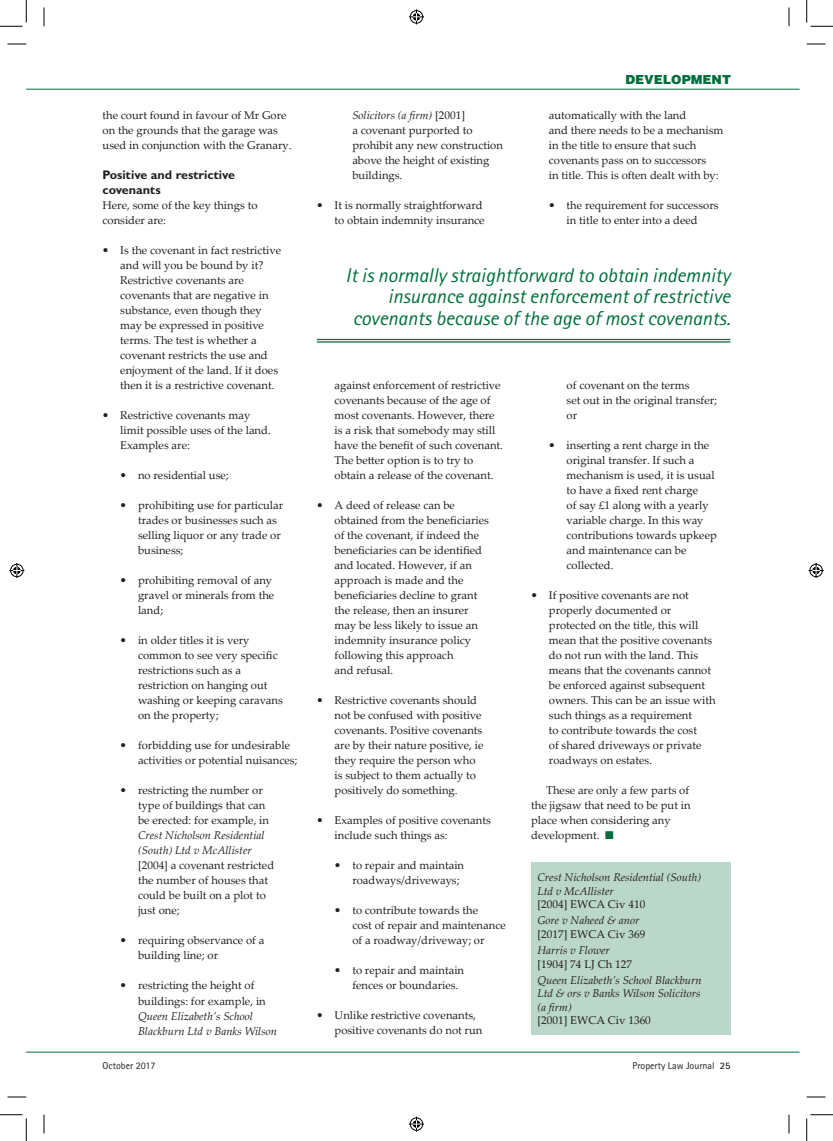
<style>
.page{position:relative;width:833px;height:1141px;background:#fff}
.page>*{position:absolute;margin:0;border:0;box-sizing:border-box;transform-origin:0 0}
.t1{font:italic 20px/21.2px "Rotis Sans Serif Std";color:#006f3c;text-align:right}
.t2{font:700 12.5px/15px "Gill Sans MT Std";color:#231f20}
.t3{font:900 12.5px "Helvetica";color:#006f3c}
.t4{font:11.25px/15px "Palatino Linotype";color:#231f20}
.t5{font:italic 11.25px/13.5px "Palatino Linotype";color:#231f20}
.t6{font:10px "Rotis Sans Serif Std";color:#231f20}
.s1{font-family:"Rotis Sans Serif Std";font-weight:800}
.s2{font-style:italic}
.s3{color:#006f3c}
.s4{font-weight:700}
</style>
<div class="page">
<hr style="left:26px;top:1051px;width:773px;height:1px;background:#006f3c">
<hr style="left:26px;top:89px;width:773px;height:1px;background:#006f3c">
<hr style="left:316px;top:339px;width:414px;height:1px;background:#006f3c">
<hr style="left:316px;top:341px;width:414px;height:1px;background:#006f3c">
<div style="left:531px;top:862px;width:199px;height:172px;background:#bbd7c9"></div>
<svg style="left:8px;top:43px;width:18px;height:2px"></svg>
<svg style="left:806px;top:43px;width:19px;height:2px"></svg>
<svg style="left:8px;top:1096px;width:18px;height:1px"></svg>
<svg style="left:806px;top:1096px;width:19px;height:1px"></svg>
<svg style="left:43px;top:8px;width:2px;height:18px"></svg>
<svg style="left:43px;top:1114px;width:2px;height:19px"></svg>
<svg style="left:788px;top:8px;width:1px;height:18px"></svg>
<svg style="left:788px;top:1114px;width:1px;height:19px"></svg>
<svg style="left:0;top:0;width:27px;height:27px"></svg>
<svg style="left:0;top:1114px;width:27px;height:26px"></svg>
<svg style="left:806px;top:0;width:26px;height:27px"></svg>
<svg style="left:806px;top:1114px;width:26px;height:26px"></svg>
<svg style="left:409px;top:9px;width:15px;height:15px"></svg>
<svg style="left:409px;top:1116px;width:15px;height:15px"></svg>
<svg style="left:9px;top:563px;width:15px;height:15px"></svg>
<svg style="left:808px;top:563px;width:15px;height:15px"></svg>
<p class="t4" style="left:102px;top:107px;width:190px">the court found in favour of Mr Gore on the grounds that the garage was used in conjunction with the Granary.</p>
<p class="t2" style="left:102px;top:167px;width:134px">Positive and restrictive covenants</p>
<p class="t4" style="left:102px;top:197px;width:156px">Here, some of the key things to consider are:</p>
<p class="t4" style="left:120px;top:242px;width:162px;text-indent:-18px"><span class="s1">•</span> Is the covenant in fact restrictive and will you be bound by it?<br>Restrictive covenants are covenants that are negative in substance, even though they may be expressed in positive terms. The test is whether a covenant restricts the use and enjoyment of the land. If it does then it is a restrictive covenant.</p>
<p class="t4" style="left:120px;top:407px;width:152px;text-indent:-18px"><span class="s1">•</span> Restrictive covenants may limit possible uses of the land.<br>Examples are:</p>
<p class="t4" style="left:120px;top:467px;width:110px"><span class="s1">•</span> no residential use;</p>
<p class="t4" style="left:138px;top:497px;width:147px;text-indent:-18px"><span class="s1">•</span> prohibiting use for particular trades or businesses such as selling liquor or any trade or business;</p>
<p class="t4" style="left:138px;top:572px;width:138px;text-indent:-18px"><span class="s1">•</span> prohibiting removal of any gravel or minerals from the land;</p>
<p class="t4" style="left:138px;top:632px;width:146px;text-indent:-18px"><span class="s1">•</span> in older titles it is very common to see very specific restrictions such as a restriction on hanging out washing or keeping caravans on the property;</p>
<p class="t4" style="left:138px;top:737px;width:161px;text-indent:-18px"><span class="s1">•</span> forbidding use for undesirable activities or potential nuisances;</p>
<p class="t4" style="left:138px;top:782px;width:132px;text-indent:-18px"><span class="s1">•</span> restricting the number or type of buildings that can be erected: for example, in</p>
<p class="t5" style="left:138px;top:827px;width:128px;line-height:15px">Crest Nicholson Residential (South) Ltd v McAllister</p>
<p class="t4" style="left:138px;top:857px;width:138px">[2004] a covenant restricted the number of houses that could be built on a plot to just one;</p>
<p class="t4" style="left:138px;top:932px;width:128px;text-indent:-18px"><span class="s1">•</span> requiring observance of a building line; or</p>
<p class="t4" style="left:138px;top:977px;width:129px;text-indent:-18px"><span class="s1">•</span> restricting the height of buildings: for example, in</p>
<p class="t5" style="left:138px;top:1007px;width:140px;line-height:15px">Queen Elizabeth’s School<br>Blackburn Ltd v Banks Wilson</p>
<p class="t6" style="left:102px;top:1059px;width:54px">October 2017</p>
<p class="t4" style="left:352px;top:107px;width:152px"><span class="s2">Solicitors (a firm)</span> [2001]<br>a covenant purported to prohibit any new construction above the height of existing buildings.</p>
<p class="t4" style="left:316px;top:197px;width:169px;text-align:right"><span class="s1">•</span> It is normally straightforward to obtain indemnity insurance</p>
<p class="t3" style="left:625px;top:71px;width:88px">DEVELOPMENT</p>
<p class="t4" style="left:548px;top:107px;width:176px">automatically with the land<br>and there needs to be a mechanism in the title to ensure that such covenants pass on to successors<br>in title. This is often dealt with by:</p>
<p class="t4" style="left:548px;top:197px;width:171px;text-align:center"><span class="s1">•</span> the requirement for successors in title to enter into a deed</p>
<h1 class="t1" style="left:345px;top:265px;width:386px">It is normally straightforward to obtain indemnity insurance against enforcement of restrictive covenants because of the age of most covenants.</h1>
<p class="t4" style="left:334px;top:377px;width:170px">against enforcement of restrictive covenants because of the age of most covenants. However, there is a risk that somebody may still have the benefit of such covenant.<br>The better option is to try to obtain a release of the covenant.</p>
<p class="t4" style="left:334px;top:497px;width:156px;text-indent:-18px"><span class="s1">•</span> A deed of release can be obtained from the beneficiaries of the covenant, if indeed the beneficiaries can be identified and located. However, if an approach is made and the beneficiaries decline to grant the release, then an insurer may be less likely to issue an indemnity insurance policy following this approach<br>and refusal.</p>
<p class="t4" style="left:334px;top:692px;width:150px;text-indent:-18px"><span class="s1">•</span> Restrictive covenants should not be confused with positive covenants. Positive covenants are by their nature positive, ie they require the person who is subject to them actually to positively do something.</p>
<p class="t4" style="left:334px;top:812px;width:158px;text-indent:-18px"><span class="s1">•</span> Examples of positive covenants include such things as:</p>
<p class="t4" style="left:352px;top:857px;width:113px;text-indent:-18px"><span class="s1">•</span> to repair and maintain roadways/driveways;</p>
<p class="t4" style="left:352px;top:902px;width:155px;text-indent:-18px"><span class="s1">•</span> to contribute towards the<br>cost of repair and maintenance of a roadway/driveway; or</p>
<p class="t4" style="left:352px;top:962px;width:113px;text-indent:-18px"><span class="s1">•</span> to repair and maintain fences or boundaries.</p>
<p class="t4" style="left:334px;top:1007px;width:149px;text-indent:-18px"><span class="s1">•</span> Unlike restrictive covenants, positive covenants do not run</p>
<p class="t4" style="left:566px;top:377px;width:152px">of covenant on the terms<br>set out in the original transfer; or</p>
<p class="t4" style="left:566px;top:437px;width:152px;text-indent:-18px"><span class="s1">•</span> inserting a rent charge in the original transfer. If such a mechanism is used, it is usual to have a fixed rent charge<br>of say £1 along with a yearly variable charge. In this way contributions towards upkeep and maintenance can be collected.</p>
<p class="t4" style="left:548px;top:587px;width:168px;text-indent:-18px"><span class="s1">•</span> If positive covenants are not properly documented or protected on the title, this will mean that the positive covenants do not run with the land. This means that the covenants cannot be enforced against subsequent owners. This can be an issue with such things as a requirement<br>to contribute towards the cost<br>of shared driveways or private roadways on estates.</p>
<p class="t4" style="left:531px;top:782px;width:161px;text-indent:15px">These are only a few parts of the jigsaw that need to be put in place when considering any development. <span class="s3">■</span></p>
<p class="t5" style="left:537px;top:870px;width:165px">Crest Nicholson Residential (South)<br>Ltd v McAllister</p>
<p class="t4" style="left:537px;top:896px;width:109px">[2004] EWCA Civ 410</p>
<p class="t5" style="left:537px;top:913px;width:103px">Gore v Naheed &amp; anor</p>
<p class="t4" style="left:537px;top:926px;width:109px">[2017] EWCA Civ 369</p>
<p class="t5" style="left:537px;top:942px;width:74px">Harris v Flower</p>
<p class="t4" style="left:537px;top:955px;width:96px">[1904] 74 LJ Ch 127</p>
<p class="t5" style="left:537px;top:972px;width:166px;text-align:justify">Queen Elizabeth’s School Blackburn Ltd &amp; ors v Banks Wilson Solicitors (a firm)</p>
<p class="t4" style="left:537px;top:1012px;width:115px">[2001] EWCA Civ 1360</p>
<p class="t6" style="left:632px;top:1059px;width:99px">Property Law Journal <span class="s4">25</span></p>
</div>
